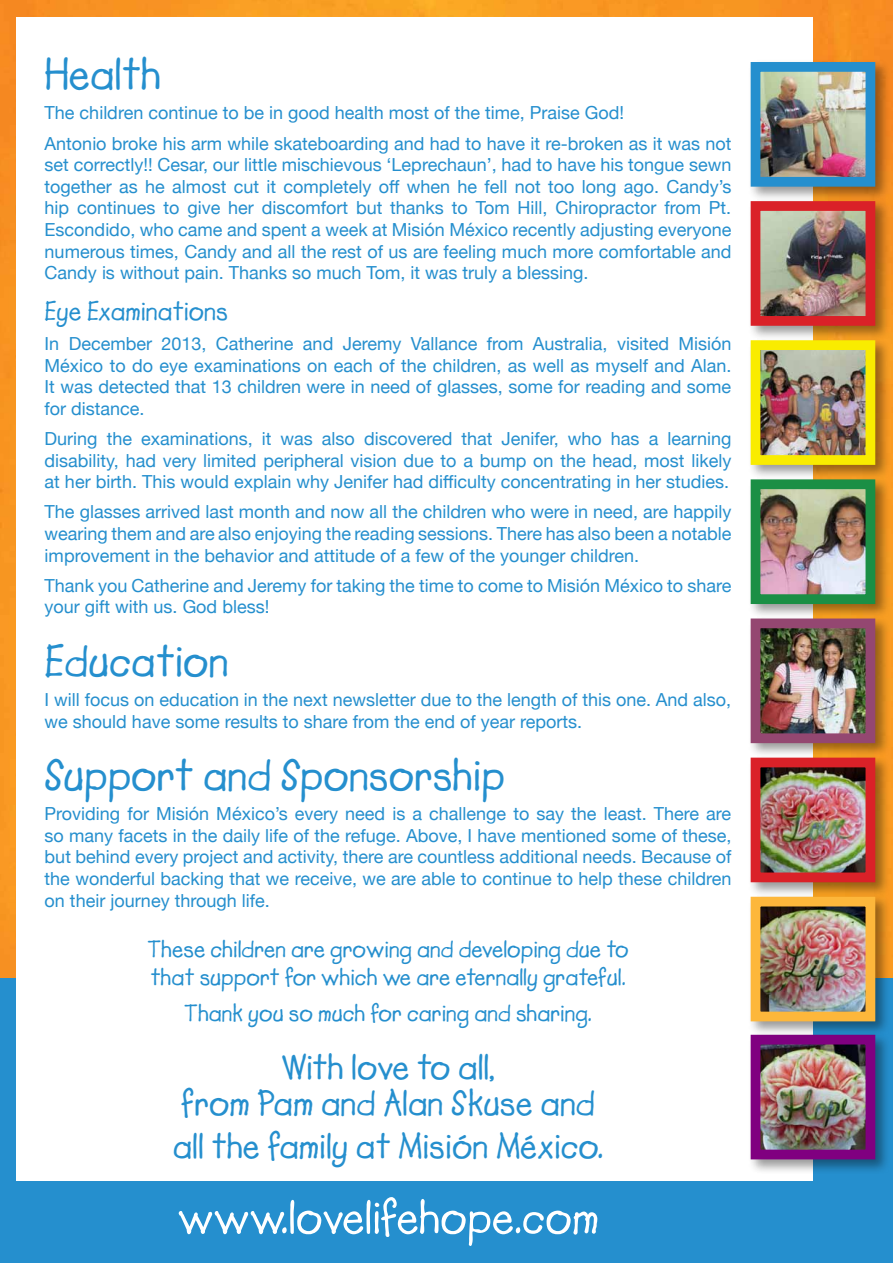
<style>
.page{position:relative;width:893px;height:1263px;background:#fff}
.page>*{position:absolute;margin:0;border:0;box-sizing:border-box;transform-origin:0 0}
.t1{font:700 45px "Lemonade";color:#258fce}
.t2{font:700 36px/36px "Lemonade";color:#258fce;text-align:center}
.t3{font:700 27px "Lemonade";color:#258fce}
.t4{font:700 24px/28.8px "Lemonade";color:#258fce}
.t5{font:18px/21.6px "Helvetica Neue";color:#258fce;text-align:justify}
</style>
<div class="page">
<img style="left:0;top:0;width:893px;height:978px">
<div style="left:0;top:978px;width:893px;height:285px;background:#258fce"></div>
<div style="left:16px;top:17px;width:797px;height:1163px;background:#fff"></div>
<div style="left:748px;top:1032px;width:142px;height:142px;background:#000;opacity:.4"></div>
<img style="left:762px;top:1046px;width:102px;height:102px">
<div style="left:751px;top:1035px;width:124px;height:124px;border:10px solid #800080"></div>
<div style="left:748px;top:615px;width:142px;height:143px;background:#000;opacity:.4"></div>
<img style="left:762px;top:629px;width:102px;height:103px">
<div style="left:751px;top:618px;width:124px;height:125px;border:10px solid #944771"></div>
<div style="left:748px;top:894px;width:142px;height:142px;background:#000;opacity:.4"></div>
<img style="left:762px;top:908px;width:102px;height:102px">
<div style="left:751px;top:897px;width:124px;height:124px;border:10px solid #fdb73b"></div>
<div style="left:748px;top:755px;width:142px;height:142px;background:#000;opacity:.4"></div>
<img style="left:762px;top:769px;width:102px;height:102px">
<div style="left:751px;top:758px;width:124px;height:124px;border:10px solid #da2128"></div>
<div style="left:748px;top:476px;width:142px;height:143px;background:#000;opacity:.4"></div>
<img style="left:762px;top:490px;width:102px;height:103px">
<div style="left:751px;top:479px;width:124px;height:125px;border:10px solid #1b8f45"></div>
<div style="left:748px;top:198px;width:142px;height:143px;background:#000;opacity:.4"></div>
<img style="left:762px;top:212px;width:102px;height:103px">
<div style="left:751px;top:201px;width:124px;height:125px;border:10px solid #da2128"></div>
<div style="left:748px;top:337px;width:142px;height:143px;background:#000;opacity:.4"></div>
<img style="left:762px;top:351px;width:102px;height:103px">
<div style="left:751px;top:340px;width:124px;height:125px;border:10px solid #f9ec00"></div>
<div style="left:748px;top:59px;width:142px;height:143px;background:#000;opacity:.4"></div>
<img style="left:762px;top:73px;width:102px;height:103px">
<div style="left:751px;top:62px;width:124px;height:125px;border:10px solid #258fce"></div>
<svg style="left:178px;top:1197px;width:419px;height:49px"></svg>
<h1 class="t1" style="left:45px;top:48px;width:118px">Health</h1>
<p class="t5" style="left:45px;top:97px;width:688px;line-height:30.2px">The children continue to be in good health most of the time, Praise God!<br>Antonio broke his arm while skateboarding and had to have it re-broken as it was not</p>
<p class="t5" style="left:45px;top:153px;width:688px">set correctly!! Cesar, our little mischievous ‘Leprechaun’, had to have his tongue sewn together as he almost cut it completely off when he fell not too long ago. Candy’s hip continues to give her discomfort but thanks to Tom Hill, Chiropractor from Pt.<br>Escondido, who came and spent a week at Misión México recently adjusting everyone numerous times, Candy and all the rest of us are feeling much more comfortable and Candy is without pain. Thanks so much Tom, it was truly a blessing.</p>
<h3 class="t3" style="left:45px;top:295px;width:185px">Eye Examinations</h3>
<p class="t5" style="left:45px;top:332px;width:688px">In December 2013, Catherine and Jeremy Vallance from Australia, visited Misión México to do eye examinations on each of the children, as well as myself and Alan.<br>It was detected that 13 children were in need of glasses, some for reading and some for distance.</p>
<p class="t5" style="left:45px;top:427px;width:688px">During the examinations, it was also discovered that Jenifer, who has a learning disability, had very limited peripheral vision due to a bump on the head, most likely at her birth. This would explain why Jenifer had difficulty concentrating in her studies.</p>
<p class="t5" style="left:45px;top:500px;width:688px">The glasses arrived last month and now all the children who were in need, are happily wearing them and are also enjoying the reading sessions. There has also been a notable improvement in the behavior and attitude of a few of the younger children.</p>
<p class="t5" style="left:45px;top:573px;width:688px">Thank you Catherine and Jeremy for taking the time to come to Misión México to share your gift with us. God bless!</p>
<h1 class="t1" style="left:45px;top:634px;width:186px">Education</h1>
<p class="t5" style="left:45px;top:687px;width:688px">I will focus on education in the next newsletter due to the length of this one. And also, we should have some results to share from the end of year reports.</p>
<h1 class="t1" style="left:45px;top:748px;width:462px">Support and Sponsorship</h1>
<p class="t5" style="left:45px;top:802px;width:688px">Providing for Misión México’s every need is a challenge to say the least. There are so many facets in the daily life of the refuge. Above, I have mentioned some of these, but behind every project and activity, there are countless additional needs. Because of the wonderful backing that we receive, we are able to continue to help these children on their journey through life.</p>
<h3 class="t4" style="left:147px;top:935px;width:483px">These children are growing and developing due to that support for which we are eternally grateful.</h3>
<h3 class="t4" style="left:184px;top:999px;width:409px">Thank you so much for caring and sharing.</h3>
<h2 class="t2" style="left:181px;top:1049px;width:416px">With love to all,<br>from Pam and Alan Skuse and</h2>
<h2 class="t2" style="left:173px;top:1129px;width:432px">all the family at Misión México.</h2>
</div>
